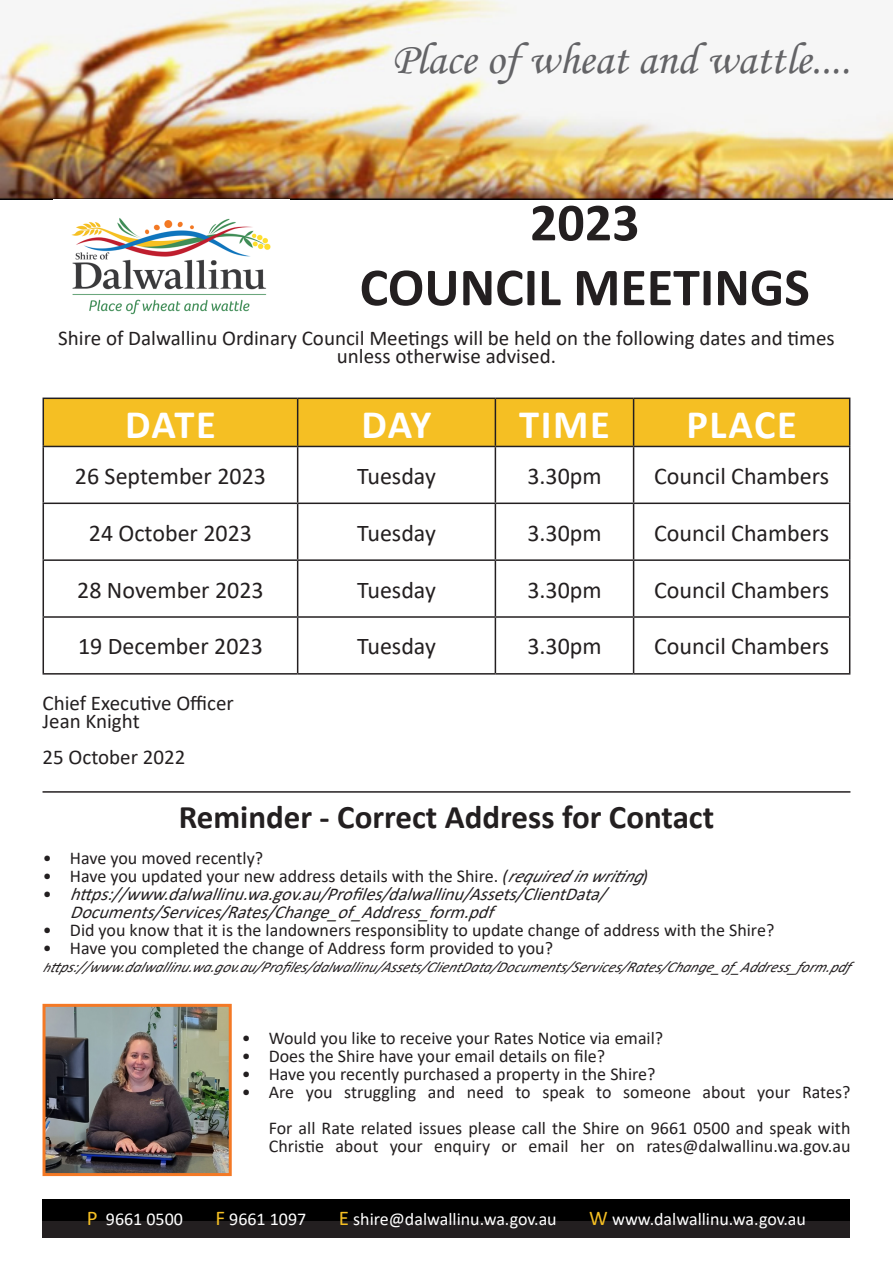
<style>
.page{position:relative;width:893px;height:1263px;background:#fff}
.page>*{position:absolute;margin:0;border:0;box-sizing:border-box;transform-origin:0 0}
.header1{font:700 54px "Calibri";color:#231f20}
.t1{font:45px "Monotype Corsiva";color:#636366}
.t2{font:700 40.5px "Calibri";letter-spacing:.04em;color:#fff}
.t3{font:700 33px "Calibri";color:#231f20}
.t4{font:24px "Calibri";color:#231f20}
.t5{font:21px/18px "Calibri";color:#231f20;text-align:center}
.t6{font:18px/36px "Calibri";color:#231f20;text-align:right}
.t7{font:italic 18px/18px "Calibri";color:#231f20}
.t8{font:18px "Calibri";color:#fff}
.t9{font:italic 15px "Calibri";color:#231f20}
.s1{font-style:italic}
.s2{font-style:normal}
.s3{font-size:13.5px}
.s4{font-size:21px;color:#f5bf23}
</style>
<div class="page">
<div style="left:43px;top:1200px;width:807px;height:38px;background:#231f20"></div>
<div style="left:43px;top:1200px;width:807px;height:21px;background:#000"></div>
<img style="left:0;top:0;width:893px;height:200px">
<img style="left:71px;top:218px;width:200px;height:97px">
<div style="left:44px;top:399px;width:805px;height:47px;background:#f5bf23"></div>
<hr style="left:43px;top:398px;width:255px;height:1px;background:#231f20">
<hr style="left:43px;top:399px;width:1px;height:47px;background:#231f20">
<hr style="left:298px;top:398px;width:197px;height:1px;background:#231f20">
<hr style="left:297px;top:399px;width:1px;height:47px;background:#231f20">
<hr style="left:495px;top:398px;width:139px;height:1px;background:#231f20">
<hr style="left:495px;top:399px;width:1px;height:47px;background:#231f20">
<hr style="left:634px;top:398px;width:216px;height:1px;background:#231f20">
<hr style="left:633px;top:399px;width:1px;height:47px;background:#231f20">
<hr style="left:849px;top:399px;width:1px;height:47px;background:#231f20">
<hr style="left:43px;top:446px;width:255px;height:1px;background:#231f20">
<hr style="left:43px;top:447px;width:1px;height:55px;background:#231f20">
<hr style="left:298px;top:446px;width:197px;height:1px;background:#231f20">
<hr style="left:297px;top:447px;width:1px;height:55px;background:#231f20">
<hr style="left:495px;top:446px;width:139px;height:1px;background:#231f20">
<hr style="left:495px;top:447px;width:1px;height:55px;background:#231f20">
<hr style="left:634px;top:446px;width:216px;height:1px;background:#231f20">
<hr style="left:633px;top:447px;width:1px;height:55px;background:#231f20">
<hr style="left:849px;top:447px;width:1px;height:55px;background:#231f20">
<hr style="left:43px;top:502px;width:255px;height:2px;background:#231f20">
<hr style="left:43px;top:504px;width:1px;height:55px;background:#231f20">
<hr style="left:298px;top:502px;width:197px;height:2px;background:#231f20">
<hr style="left:297px;top:504px;width:1px;height:55px;background:#231f20">
<hr style="left:495px;top:502px;width:139px;height:2px;background:#231f20">
<hr style="left:495px;top:504px;width:1px;height:55px;background:#231f20">
<hr style="left:634px;top:502px;width:216px;height:2px;background:#231f20">
<hr style="left:633px;top:504px;width:1px;height:55px;background:#231f20">
<hr style="left:849px;top:504px;width:1px;height:55px;background:#231f20">
<hr style="left:43px;top:559px;width:255px;height:2px;background:#231f20">
<hr style="left:43px;top:561px;width:1px;height:55px;background:#231f20">
<hr style="left:298px;top:559px;width:197px;height:2px;background:#231f20">
<hr style="left:297px;top:561px;width:1px;height:55px;background:#231f20">
<hr style="left:495px;top:559px;width:139px;height:2px;background:#231f20">
<hr style="left:495px;top:561px;width:1px;height:55px;background:#231f20">
<hr style="left:634px;top:559px;width:216px;height:2px;background:#231f20">
<hr style="left:633px;top:561px;width:1px;height:55px;background:#231f20">
<hr style="left:849px;top:561px;width:1px;height:55px;background:#231f20">
<hr style="left:43px;top:616px;width:255px;height:2px;background:#231f20">
<hr style="left:43px;top:618px;width:1px;height:55px;background:#231f20">
<hr style="left:298px;top:616px;width:197px;height:2px;background:#231f20">
<hr style="left:297px;top:618px;width:1px;height:55px;background:#231f20">
<hr style="left:495px;top:616px;width:139px;height:2px;background:#231f20">
<hr style="left:495px;top:618px;width:1px;height:55px;background:#231f20">
<hr style="left:634px;top:616px;width:216px;height:2px;background:#231f20">
<hr style="left:633px;top:618px;width:1px;height:55px;background:#231f20">
<hr style="left:849px;top:618px;width:1px;height:55px;background:#231f20">
<hr style="left:43px;top:673px;width:255px;height:2px;background:#231f20">
<hr style="left:298px;top:673px;width:197px;height:2px;background:#231f20">
<hr style="left:495px;top:673px;width:139px;height:2px;background:#231f20">
<hr style="left:634px;top:673px;width:216px;height:2px;background:#231f20">
<hr style="left:43px;top:791px;width:807px;height:2px;background:#231f20">
<img style="left:47px;top:1008px;width:181px;height:164px">
<div style="left:43px;top:1004px;width:189px;height:172px;border:3px solid #f47925"></div>
<h2 class="t1" style="left:392px;top:32px;width:461px">Place of wheat and wattle....</h2>
<p class="header1" style="left:530px;top:184px;width:111px">2023</p>
<p class="header1" style="left:360px;top:249px;width:452px">COUNCIL MEETINGS</p>
<p class="t5" style="left:58px;top:329px;width:778px">Shire of Dalwallinu Ordinary Council Meetings will be held on the following dates and times unless otherwise advised.</p>
<p class="t2" style="left:125px;top:395px;width:92px">DATE</p>
<p class="t2" style="left:361px;top:395px;width:72px">DAY</p>
<p class="t2" style="left:519px;top:395px;width:92px">TIME</p>
<p class="t2" style="left:686px;top:395px;width:112px">PLACE</p>
<p class="t4" style="left:75px;top:459px;width:193px">26 September 2023</p>
<p class="t4" style="left:357px;top:459px;width:80px">Tuesday</p>
<p class="t4" style="left:527px;top:459px;width:76px">3.30pm</p>
<p class="t4" style="left:654px;top:459px;width:177px">Council Chambers</p>
<p class="t4" style="left:89px;top:516px;width:165px">24 October 2023</p>
<p class="t4" style="left:357px;top:516px;width:80px">Tuesday</p>
<p class="t4" style="left:527px;top:516px;width:76px">3.30pm</p>
<p class="t4" style="left:654px;top:516px;width:177px">Council Chambers</p>
<p class="t4" style="left:77px;top:573px;width:188px">28 November 2023</p>
<p class="t4" style="left:357px;top:573px;width:80px">Tuesday</p>
<p class="t4" style="left:527px;top:573px;width:76px">3.30pm</p>
<p class="t4" style="left:654px;top:573px;width:177px">Council Chambers</p>
<p class="t4" style="left:78px;top:630px;width:186px">19 December 2023</p>
<p class="t4" style="left:357px;top:630px;width:80px">Tuesday</p>
<p class="t4" style="left:527px;top:630px;width:76px">3.30pm</p>
<p class="t4" style="left:654px;top:630px;width:177px">Council Chambers</p>
<p class="t5" style="left:43px;top:694px;width:193px">Chief Executive Officer</p>
<p class="t5" style="left:43px;top:712px;width:99px">Jean Knight</p>
<p class="t5" style="left:43px;top:748px;width:144px">25 October 2022</p>
<p class="t3" style="left:179px;top:793px;width:537px">Reminder - Correct Address for Contact</p>
<p class="t6" style="left:43px;top:840px;width:222px">• Have you moved recently?</p>
<p class="t6" style="left:43px;top:858px;width:610px">• Have you updated your new address details with the Shire. <span class="s1">(requiredinwriting)</span></p>
<p class="t7" style="left:70px;top:885px;width:546px;text-indent:-27px"><span class="s2">•</span> https://www.dalwallinu.wa.gov.au/Profiles/dalwallinu/Assets/ClientData/<br>Documents/Services/Rates/Change_of_Address_form.pdf</p>
<p class="t6" style="left:43px;top:912px;width:733px">• Did you know that it is the landowners responsiblity to update change of address with the Shire?</p>
<p class="t6" style="left:43px;top:930px;width:512px">• Have you completed the change of Address form provided to you?</p>
<p class="t9" style="left:43px;top:957px;width:816px"><span class="s3">h</span>ttps://www.dalwallinu.wa.gov.au/Profiles/dalwallinu/Assets/ClientData/Documents/Services/Rates/Change_of_Address_form.pdf</p>
<p class="t6" style="left:242px;top:1020px;width:423px">• Would you like to receive your Rates Notice via email?</p>
<p class="t6" style="left:242px;top:1038px;width:365px">• Does the Shire have your email details on file?</p>
<p class="t6" style="left:242px;top:1056px;width:415px">• Have you recently purchased a property in the Shire?</p>
<p class="t6" style="left:242px;top:1074px;width:610px">• Are you struggling and need to speak to someone about your Rates?<br>For all Rate related issues please call the Shire on 9661 0500 and speak with</p>
<p class="t6" style="left:269px;top:1128px;width:583px">Christie about your enquiry or email her on rates@dalwallinu.wa.gov.au</p>
<p class="t8" style="left:87px;top:1206px;width:98px"><span class="s4">P</span> 9661 0500</p>
<p class="t8" style="left:216px;top:1206px;width:92px"><span class="s4">F</span> 9661 1097</p>
<p class="t8" style="left:339px;top:1206px;width:219px"><span class="s4">E</span> shire@dalwallinu.wa.gov.au</p>
<p class="t8" style="left:589px;top:1206px;width:218px"><span class="s4">W</span> www.dalwallinu.wa.gov.au</p>
</div>
